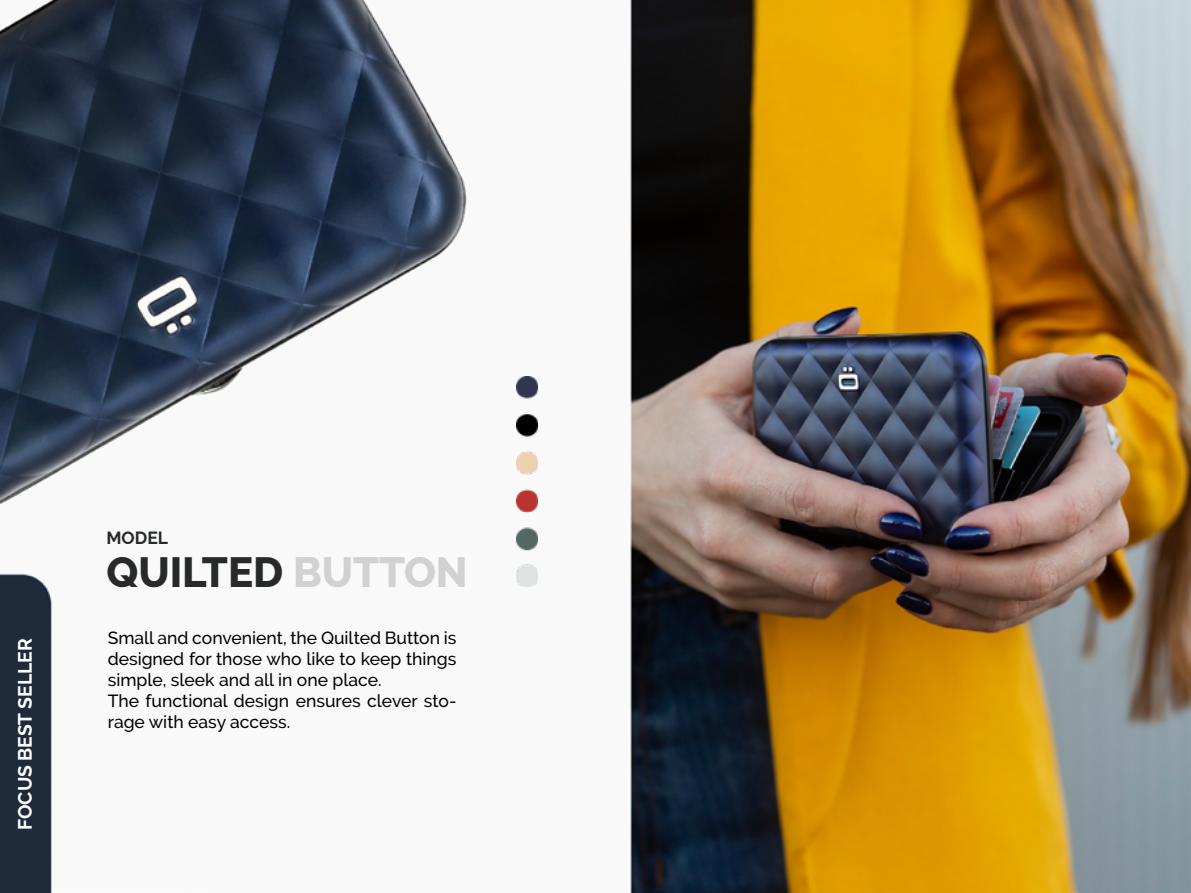
<style>
.page{position:relative;width:1191px;height:893px;background:#fff}
.page>*{position:absolute;margin:0;border:0;box-sizing:border-box;transform-origin:0 0}
.t1{font:800 42px "Raleway";color:#282929}
.t2{font:700 19.25px "Raleway";color:#fff}
.t3{font:500 17.5px/21px "Raleway";color:#020203}
.t4{font:700 17.5px "Raleway";color:#272929}
.s1{color:#d1d1d1}
</style>
<div class="page">
<img style="left:0;top:0;width:1191px;height:893px">
<img style="left:516px;top:377px;width:22px;height:210px">
<p class="t2" style="left:14px;top:830px;width:193px;rotate:-90deg">FOCUS BEST SELLER</p>
<p class="t4" style="left:106px;top:528px;width:63px">MOD☺EL</p>
<h1 class="t1" style="left:106px;top:548px;width:363px">QUILTED <span class="s1">BUTTON</span></h1>
<p class="t3" style="left:108px;top:628px;width:350px">Small and convenient, the Quilted Button is designed for those who like to keep things simple, sleek and all in one place.<br>The functional design ensures clever sto&shy;rage with easy access.</p>
</div>
